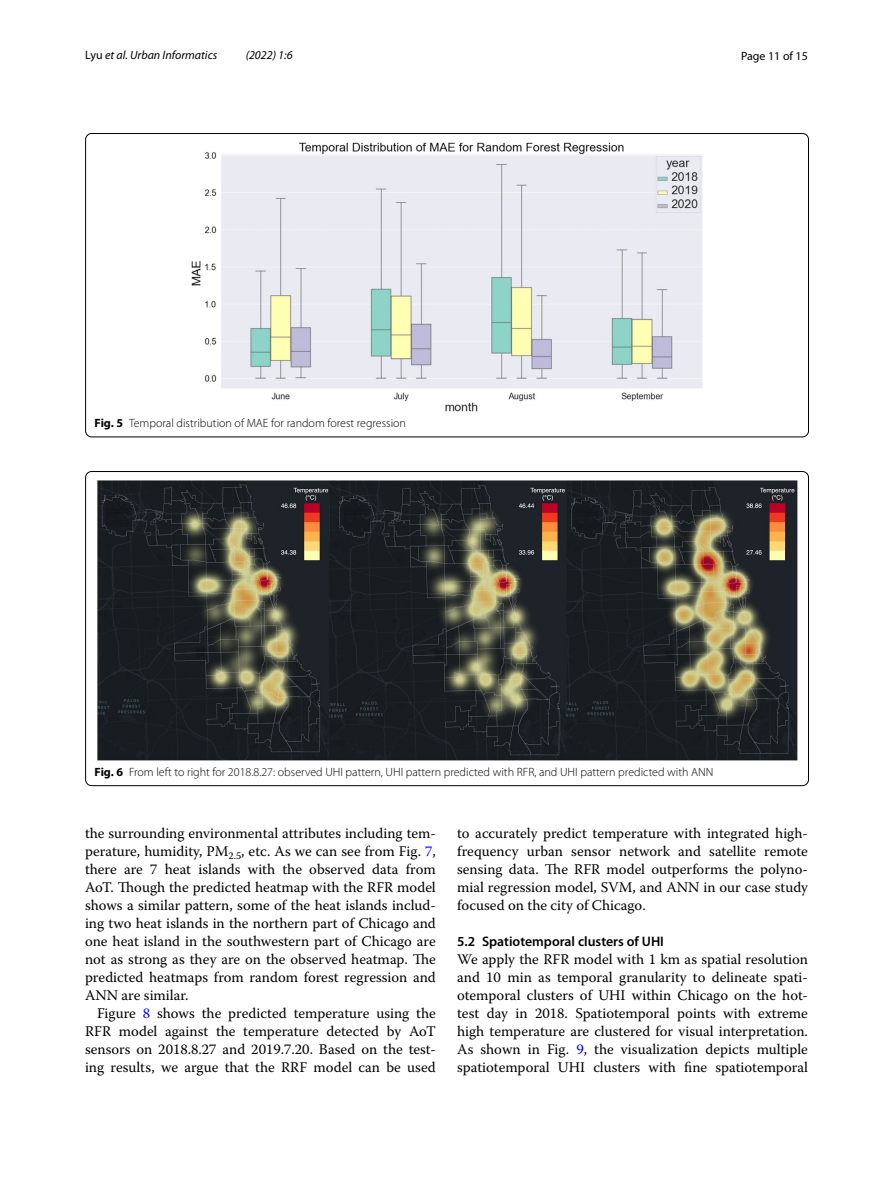
<style>
.page{position:relative;width:893px;height:1187px;background:#fff}
.page>*{position:absolute;margin:0;border:0;box-sizing:border-box;transform-origin:0 0}
.t1{font:14.7px/18px "Warnock Pro";color:#000;text-align:justify}
.t2{font:600 13.8px "Myriad Pro";color:#000}
.t3{font:300 12px "Myriad Pro";color:#000}
.t4{font:italic 12px "Myriad Pro";color:#000}
.t5{font:12px "Myriad Pro";color:#000}
.s1{font-style:normal}
.s2{font-weight:700}
.s3{color:#00f}
</style>
<div class="page">
<img style="left:192px;top:142px;width:510px;height:270px">
<img style="left:97px;top:480px;width:700px;height:280px">
<p class="t4" style="left:85px;top:48px;width:134px"><span class="s1">Lyu</span> et al. Urban Informatics</p>
<p class="t4" style="left:246px;top:48px;width:48px">(2022) 1:6</p>
<p class="t5" style="left:741px;top:48px;width:68px">Page 11 of 15</p>
<p class="t3" style="left:95px;top:416px;width:313px"><span class="s2">Fig. 5</span> Temporal distribution of MAE for random forest regression</p>
<p class="t3" style="left:95px;top:765px;width:620px"><span class="s2">Fig. 6</span> From left to right for 2018.8.27: observed UHI pattern, UHI pattern predicted with RFR, and UHI pattern predicted with ANN</p>
<p class="t1" style="left:85px;top:823px;width:352px">the surrounding environmental attributes including tem&shy;perature, humidity, PM<sub>2.5</sub>, etc. As we can see from Fig. <span class="s3">7</span>, there are 7 heat islands with the observed data from AoT. Though the predicted heatmap with the RFR model shows a similar pattern, some of the heat islands includ&shy;ing two heat islands in the northern part of Chicago and one heat island in the southwestern part of Chicago are not as strong as they are on the observed heatmap. The predicted heatmaps from random forest regression and ANN are similar.</p>
<p class="t1" style="left:85px;top:1003px;width:352px;text-indent:12px">Figure <span class="s3">8</span> shows the predicted temperature using the RFR model against the temperature detected by AoT sensors on 2018.8.27 and 2019.7.20. Based on the test&shy;ing results, we argue that the RRF model can be used</p>
<p class="t1" style="left:457px;top:823px;width:352px">to accurately predict temperature with integrated high&shy;frequency urban sensor network and satellite remote sensing data. The RFR model outperforms the polyno&shy;mial regression model, SVM, and ANN in our case study focused on the city of Chicago.</p>
<p class="t2" style="left:457px;top:932px;width:208px">5.2 Spatiotemporal clusters of UHI</p>
<p class="t1" style="left:457px;top:949px;width:352px">We apply the RFR model with 1 km as spatial resolution and 10 min as temporal granularity to delineate spati&shy;otemporal clusters of UHI within Chicago on the hot&shy;test day in 2018. Spatiotemporal points with extreme high temperature are clustered for visual interpretation.<br>As shown in Fig. <span class="s3">9</span>, the visualization depicts multiple spatiotemporal UHI clusters with fine spatiotemporal</p>
</div>
